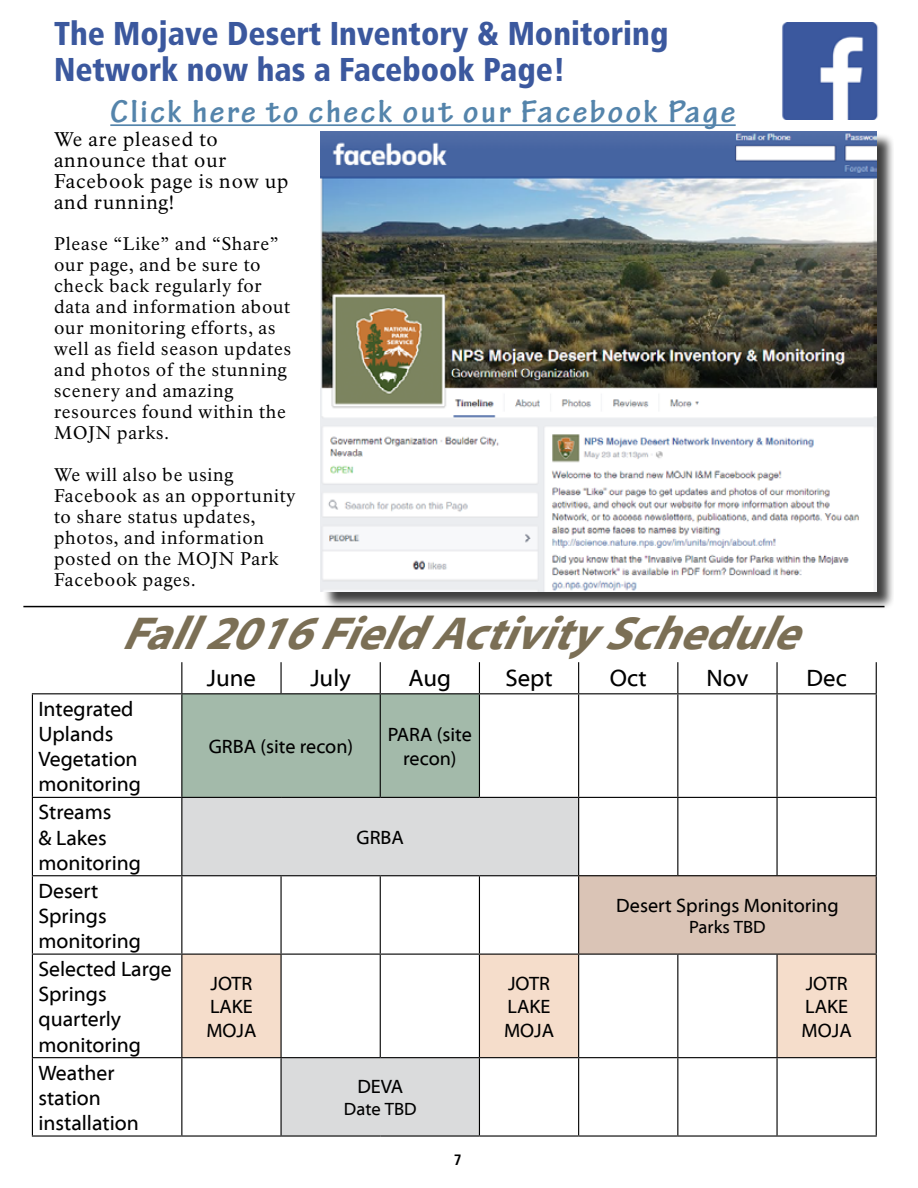
<style>
.page{position:relative;width:918px;height:1188px;background:#fff}
.page>*{position:absolute;margin:0;border:0;box-sizing:border-box;transform-origin:0 0}
.t1{font:italic 700 46.5px "Myriad Web Pro";color:#7b6f55}
.t2{font:700 condensed 33.75px "Tekton Pro";letter-spacing:.05em;color:#5484ab;scale:1.21 1}
.t3{font:900 condensed 33px/36px "Frutiger LT Std";color:#3b589e}
.t4{font:24px "Myriad Web Pro";color:#000}
.t5{font:21px/25.2px "Myriad Web Pro";color:#000}
.t6{font:19.5px/23.4px "Myriad Web Pro";color:#000}
.t7{font:19.5px/21px "NPS Rawlinson OT";letter-spacing:.05em;color:#000}
.t8{font:18px/21px "NPS Rawlinson OT";letter-spacing:.05em;color:#000}
.t9{font:18px "Myriad Web Pro";color:#000}
.t10{font:700 condensed 15px "Frutiger LT Std";color:#000}
</style>
<div class="page">
<hr style="left:23px;top:606px;width:862px;height:1px;background:#000">
<div style="left:182px;top:694px;width:297px;height:103px;background:#a3baaa"></div>
<svg style="left:182px;top:798px;width:396px;height:337px;fill:#dadbdc"></svg>
<div style="left:579px;top:876px;width:297px;height:78px;background:#dac4b6"></div>
<svg style="left:182px;top:955px;width:694px;height:102px"></svg>
<div style="left:182px;top:1058px;width:99px;height:78px;background:#fff"></div>
<hr style="left:181px;top:662px;width:1px;height:31px;background:#000">
<hr style="left:280px;top:662px;width:2px;height:31px;background:#000">
<hr style="left:380px;top:662px;width:1px;height:31px;background:#000">
<hr style="left:479px;top:662px;width:1px;height:31px;background:#000">
<hr style="left:578px;top:662px;width:1px;height:31px;background:#000">
<hr style="left:677px;top:662px;width:1px;height:31px;background:#000">
<hr style="left:776px;top:662px;width:2px;height:31px;background:#000">
<hr style="left:876px;top:662px;width:1px;height:31px;background:#000">
<hr style="left:32px;top:693px;width:150px;height:1px;background:#000">
<hr style="left:32px;top:694px;width:1px;height:103px;background:#000">
<hr style="left:182px;top:693px;width:99px;height:1px;background:#000">
<hr style="left:181px;top:694px;width:1px;height:103px;background:#000">
<hr style="left:281px;top:693px;width:99px;height:1px;background:#000">
<hr style="left:380px;top:693px;width:99px;height:1px;background:#000">
<hr style="left:380px;top:694px;width:1px;height:103px;background:#000">
<hr style="left:479px;top:693px;width:100px;height:1px;background:#000">
<hr style="left:479px;top:694px;width:1px;height:103px;background:#000">
<hr style="left:579px;top:693px;width:99px;height:1px;background:#000">
<hr style="left:578px;top:694px;width:1px;height:103px;background:#000">
<hr style="left:678px;top:693px;width:99px;height:1px;background:#000">
<hr style="left:677px;top:694px;width:1px;height:103px;background:#000">
<hr style="left:777px;top:693px;width:100px;height:1px;background:#000">
<hr style="left:776px;top:694px;width:2px;height:103px;background:#000">
<hr style="left:876px;top:694px;width:1px;height:103px;background:#000">
<hr style="left:32px;top:797px;width:150px;height:1px;background:#000">
<hr style="left:32px;top:798px;width:1px;height:77px;background:#000">
<hr style="left:182px;top:797px;width:99px;height:1px;background:#000">
<hr style="left:181px;top:798px;width:1px;height:77px;background:#000">
<hr style="left:281px;top:797px;width:99px;height:1px;background:#000">
<hr style="left:380px;top:797px;width:99px;height:1px;background:#000">
<hr style="left:479px;top:797px;width:100px;height:1px;background:#000">
<hr style="left:579px;top:797px;width:99px;height:1px;background:#000">
<hr style="left:578px;top:798px;width:1px;height:77px;background:#000">
<hr style="left:678px;top:797px;width:99px;height:1px;background:#000">
<hr style="left:677px;top:798px;width:1px;height:77px;background:#000">
<hr style="left:777px;top:797px;width:100px;height:1px;background:#000">
<hr style="left:776px;top:798px;width:2px;height:77px;background:#000">
<hr style="left:876px;top:798px;width:1px;height:77px;background:#000">
<hr style="left:32px;top:875px;width:150px;height:1px;background:#000">
<hr style="left:32px;top:876px;width:1px;height:78px;background:#000">
<hr style="left:182px;top:875px;width:99px;height:1px;background:#000">
<hr style="left:181px;top:876px;width:1px;height:78px;background:#000">
<hr style="left:281px;top:875px;width:99px;height:1px;background:#000">
<hr style="left:280px;top:876px;width:2px;height:78px;background:#000">
<hr style="left:380px;top:875px;width:99px;height:1px;background:#000">
<hr style="left:380px;top:876px;width:1px;height:78px;background:#000">
<hr style="left:479px;top:875px;width:100px;height:1px;background:#000">
<hr style="left:479px;top:876px;width:1px;height:78px;background:#000">
<hr style="left:579px;top:875px;width:99px;height:1px;background:#000">
<hr style="left:578px;top:876px;width:1px;height:78px;background:#000">
<hr style="left:678px;top:875px;width:99px;height:1px;background:#000">
<hr style="left:777px;top:875px;width:100px;height:1px;background:#000">
<hr style="left:876px;top:876px;width:1px;height:78px;background:#000">
<hr style="left:32px;top:954px;width:150px;height:1px;background:#000">
<hr style="left:32px;top:955px;width:1px;height:102px;background:#000">
<hr style="left:182px;top:954px;width:99px;height:1px;background:#000">
<hr style="left:181px;top:955px;width:1px;height:102px;background:#000">
<hr style="left:281px;top:954px;width:99px;height:1px;background:#000">
<hr style="left:280px;top:955px;width:2px;height:102px;background:#000">
<hr style="left:380px;top:954px;width:99px;height:1px;background:#000">
<hr style="left:380px;top:955px;width:1px;height:102px;background:#000">
<hr style="left:479px;top:954px;width:100px;height:1px;background:#000">
<hr style="left:479px;top:955px;width:1px;height:102px;background:#000">
<hr style="left:579px;top:954px;width:99px;height:1px;background:#000">
<hr style="left:578px;top:955px;width:1px;height:102px;background:#000">
<hr style="left:678px;top:954px;width:99px;height:1px;background:#000">
<hr style="left:677px;top:955px;width:1px;height:102px;background:#000">
<hr style="left:777px;top:954px;width:100px;height:1px;background:#000">
<hr style="left:776px;top:955px;width:2px;height:102px;background:#000">
<hr style="left:876px;top:955px;width:1px;height:102px;background:#000">
<hr style="left:32px;top:1057px;width:150px;height:1px;background:#000">
<hr style="left:32px;top:1058px;width:1px;height:77px;background:#000">
<hr style="left:182px;top:1057px;width:99px;height:1px;background:#000">
<hr style="left:181px;top:1058px;width:1px;height:77px;background:#000">
<hr style="left:281px;top:1057px;width:99px;height:1px;background:#000">
<hr style="left:280px;top:1058px;width:2px;height:77px;background:#000">
<hr style="left:380px;top:1057px;width:99px;height:1px;background:#000">
<hr style="left:479px;top:1057px;width:100px;height:1px;background:#000">
<hr style="left:479px;top:1058px;width:1px;height:77px;background:#000">
<hr style="left:579px;top:1057px;width:99px;height:1px;background:#000">
<hr style="left:578px;top:1058px;width:1px;height:77px;background:#000">
<hr style="left:678px;top:1057px;width:99px;height:1px;background:#000">
<hr style="left:677px;top:1058px;width:1px;height:77px;background:#000">
<hr style="left:777px;top:1057px;width:100px;height:1px;background:#000">
<hr style="left:776px;top:1058px;width:2px;height:77px;background:#000">
<hr style="left:876px;top:1058px;width:1px;height:77px;background:#000">
<hr style="left:32px;top:1135px;width:150px;height:2px;background:#000">
<hr style="left:182px;top:1135px;width:99px;height:2px;background:#000">
<hr style="left:281px;top:1135px;width:99px;height:2px;background:#000">
<hr style="left:380px;top:1135px;width:99px;height:2px;background:#000">
<hr style="left:479px;top:1135px;width:100px;height:2px;background:#000">
<hr style="left:579px;top:1135px;width:99px;height:2px;background:#000">
<hr style="left:678px;top:1135px;width:99px;height:2px;background:#000">
<hr style="left:777px;top:1135px;width:100px;height:2px;background:#000">
<img style="left:782px;top:22px;width:97px;height:98px">
<hr style="left:110px;top:124px;width:626px;height:2px;background:#5484ab">
<div style="left:323px;top:133px;width:571px;height:477px;background:#000;opacity:.75"></div>
<img style="left:321px;top:131px;width:555px;height:460px">
<h3 class="t3" style="left:54px;top:16px;width:616px">The Mojave Desert Inventory &amp; Monitoring<br>Network now has a Facebook Page!</h3>
<h2 class="t2" style="left:110px;top:92px;width:518px">Click here to check out our Facebook Page</h2>
<p class="t7" style="left:54px;top:129px;width:236px">We are pleased to announce that our<br>Facebook page is now up and running!</p>
<p class="t8" style="left:54px;top:234px;width:239px">Please “Like” and “Share” our page, and be sure to check back regularly for data and information about our monitoring efforts, as well as field season updates and photos of the stunning scenery and amazing resources found within the<br>MOJN parks.</p>
<p class="t8" style="left:54px;top:464px;width:243px">We will also be using<br>Facebook as an opportunity to share status updates, photos, and information posted on the MOJN Park<br>Facebook pages.</p>
<h1 class="t1" style="left:121px;top:608px;width:702px">Fall2016FieldActivitySchedule</h1>
<p class="t5" style="left:38px;top:697px;width:104px">Integrated<br>Uplands<br>Vegetation monitoring</p>
<p class="t5" style="left:38px;top:800px;width:104px">Streams<br>&amp; Lakes monitoring</p>
<p class="t5" style="left:38px;top:879px;width:104px">Desert<br>Springs monitoring</p>
<p class="t5" style="left:38px;top:957px;width:135px">Selected Large<br>Springs quarterly monitoring</p>
<p class="t5" style="left:38px;top:1060px;width:102px">Weather station installation</p>
<h3 class="t4" style="left:207px;top:665px;width:51px">June</h3>
<h3 class="t4" style="left:310px;top:665px;width:42px">July</h3>
<h3 class="t4" style="left:409px;top:665px;width:44px">Aug</h3>
<h3 class="t4" style="left:505px;top:665px;width:49px">Sept</h3>
<h3 class="t4" style="left:610px;top:665px;width:39px">Oct</h3>
<h3 class="t4" style="left:707px;top:665px;width:43px">Nov</h3>
<h3 class="t4" style="left:806px;top:665px;width:42px">Dec</h3>
<p class="t6" style="left:209px;top:735px;width:146px">GRBA (site recon)</p>
<p class="t6" style="left:388px;top:724px;width:85px;text-align:center">PARA (site recon)</p>
<p class="t6" style="left:357px;top:826px;width:49px">GRBA</p>
<p class="t6" style="left:616px;top:894px;width:224px">Desert Springs Monitoring</p>
<p class="t9" style="left:689px;top:917px;width:78px">Parks TBD</p>
<p class="t6" style="left:206px;top:972px;width:52px">JOTR<br>LAKE<br>MOJA</p>
<p class="t6" style="left:504px;top:972px;width:52px">JOTR<br>LAKE<br>MOJA</p>
<p class="t6" style="left:802px;top:972px;width:52px">JOTR<br>LAKE<br>MOJA</p>
<p class="t6" style="left:357px;top:1076px;width:47px">DEVA</p>
<p class="t9" style="left:344px;top:1099px;width:74px">Date TBD</p>
<p class="t10" style="left:454px;top:1151px;width:9px">7</p>
</div>
